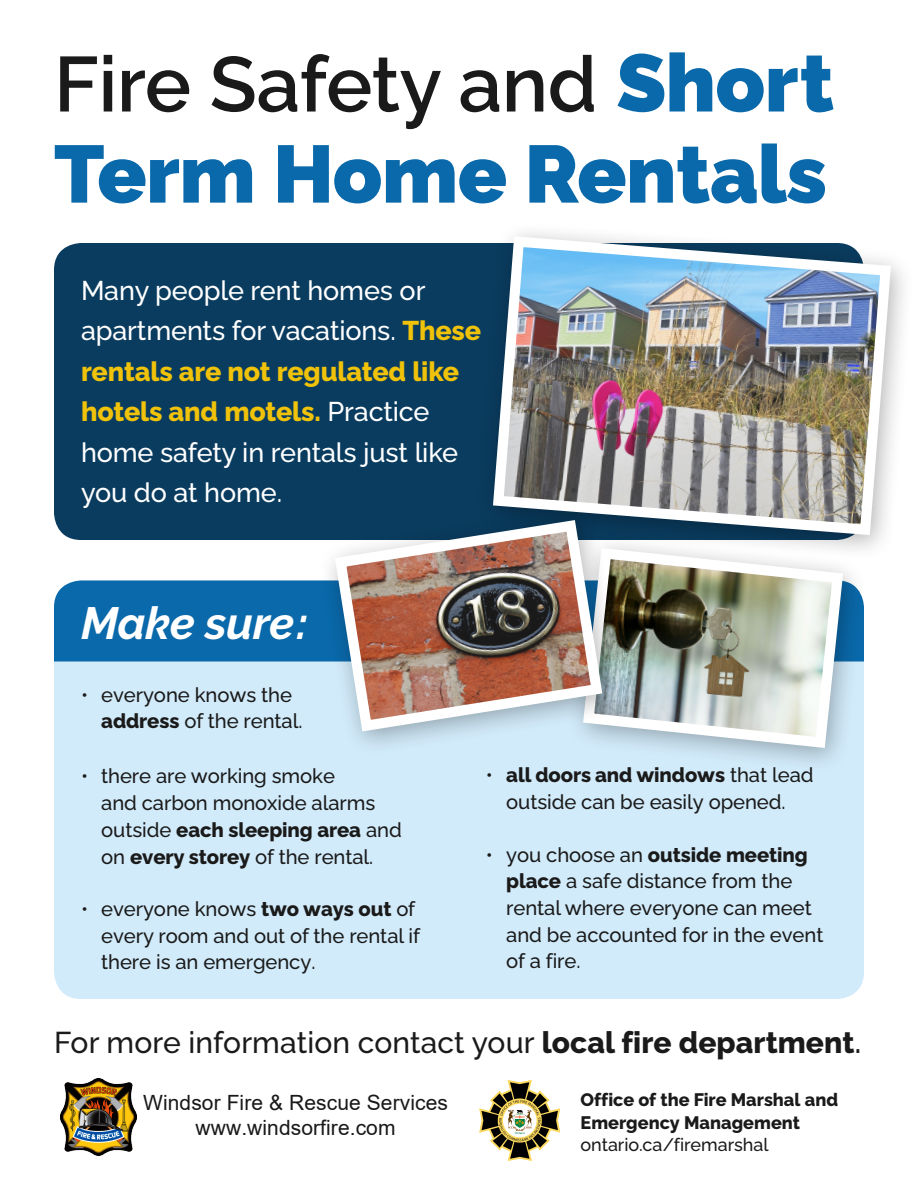
<style>
.page{position:relative;width:918px;height:1188px;background:#fff}
.page>*{position:absolute;margin:0;border:0;box-sizing:border-box;transform-origin:0 0}
.t1{font:900 81px "Raleway";letter-spacing:-.005em;color:#0a69aa}
.t2{font:600 77.7px "Raleway";letter-spacing:-.005em;color:#1a1a1a}
.t3{font:italic 700 45px "Raleway";letter-spacing:-.01em;color:#fff}
.t4{font:500 30px "Raleway";letter-spacing:.005em;color:#1a1a1a}
.t5{font:500 27px/40.5px "Raleway";letter-spacing:-.005em;color:#fff}
.t6{font:21px/25.2px "Arial";letter-spacing:.005em;color:#191919;text-align:center}
.t7{font:500 20.25px/27px "Raleway";letter-spacing:-.005em;color:#1a1a1a}
.t8{font:800 18px/22.5px "Raleway";color:#1a1a1a}
.s1{font-weight:900;font-size:81px;color:#0a69aa}
.s2{font-weight:800;color:#f0c30a}
.s3{font-weight:400}
.s4{font-weight:800}
.s5{font-weight:600}
.s6{font-weight:500}
</style>
<div class="page">
<div style="left:54px;top:243px;width:810px;height:297px;background:#0a3c5f;border-radius:27px"></div>
<div style="left:54px;top:580px;width:810px;height:419px;background:#d2ebfa;border-radius:27px"></div>
<div style="left:54px;top:580px;width:262px;height:82px;background:#0a69aa"></div>
<div style="left:473px;top:219px;width:444px;height:344px;background:#000;opacity:.3"></div>
<img style="left:488px;top:231px;width:408px;height:310px">
<div style="left:564px;top:531px;width:305px;height:245px;background:#000;opacity:.3"></div>
<img style="left:628px;top:542px;width:221px;height:212px">
<div style="left:316px;top:503px;width:312px;height:256px;background:#000;opacity:.3"></div>
<img style="left:329px;top:514px;width:279px;height:223px">
<svg style="left:479px;top:1080px;width:82px;height:81px"></svg>
<img style="left:61px;top:1078px;width:76px;height:77px">
<h1 class="t2" style="left:54px;top:23px;width:781px">Fire Safety and <span class="s1">Short</span></h1>
<h1 class="t1" style="left:54px;top:112px;width:774px">Term Home Rentals</h1>
<p class="t5" style="left:81px;top:267px;width:402px">Many people rent homes or apartments for vacations. <span class="s2">These rentals are not regulated like hotels and motels.</span> Practice home safety in rentals just like you do at home.</p>
<h2 class="t3" style="left:81px;top:588px;width:228px">Make sure:</h2>
<p class="t7" style="left:101px;top:680px;width:203px;line-height:26.4px;text-indent:-20px"><span class="s3">•</span> everyone knows the <span class="s4">address</span> of the rental.</p>
<p class="t7" style="left:101px;top:760px;width:302px;text-indent:-20px"><span class="s3">•</span> there are working smoke<br>and carbon monoxide alarms outside <span class="s4">each sleeping area</span> and on <span class="s4">every storey</span> of the rental.</p>
<p class="t7" style="left:101px;top:894px;width:320px;line-height:26.2px;text-indent:-20px"><span class="s3">•</span> everyone knows <span class="s4">two ways out</span> of every room and out of the rental if there is an emergency.</p>
<p class="t7" style="left:486px;top:760px;width:329px;text-align:center"><span class="s3">•</span> <span class="s4">all doors and windows</span> that lead outside can be easily opened.</p>
<p class="t7" style="left:506px;top:839px;width:319px;text-indent:-20px"><span class="s3">•</span> you choose an <span class="s4">outside meeting place</span> a safe distance from the rental where everyone can meet and be accounted for in the event of a fire.</p>
<p class="t4" style="left:54px;top:1019px;width:809px">For more information contact your <span class="s4">local fire department</span><span class="s5">.</span></p>
<p class="t8" style="left:580px;top:1087px;width:259px">Office of the Fire Marshal and<br>Emergency Management <span class="s6">ontario.ca/firemarshal</span></p>
<p class="t6" style="left:143px;top:1090px;width:306px">Windsor Fire &amp; Rescue Services www.windsorfire.com</p>
</div>
